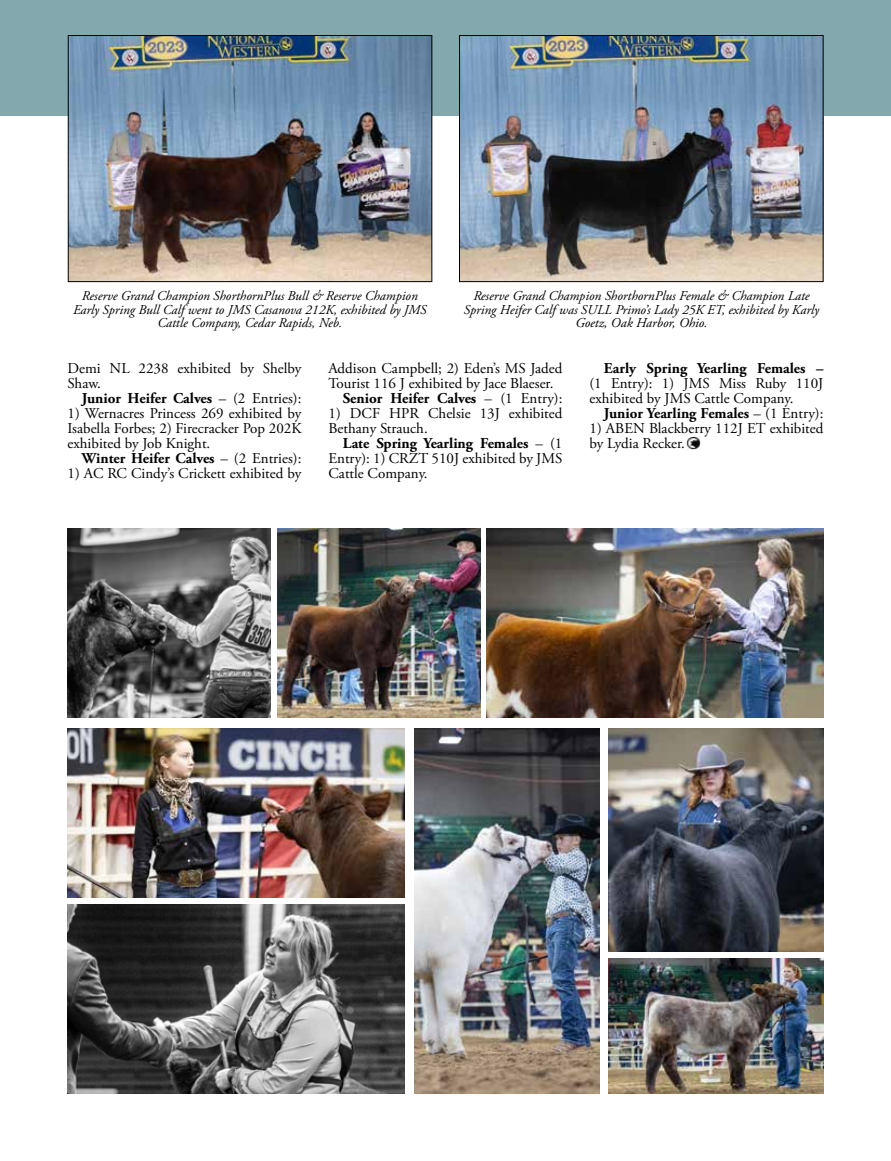
<style>
.page{position:relative;width:891px;height:1161px;background:#fff}
.page>*{position:absolute;margin:0;border:0;box-sizing:border-box;transform-origin:0 0}
.t1{font:15px/15px "Adobe Garamond Pro";color:#000}
.t2{font:700 15px "Adobe Garamond Pro";color:#000}
.t3{font:italic 13.5px/13.5px "Adobe Garamond Pro";color:#000;text-align:center}
.s1{font-weight:400}
.s2{font-weight:700}
</style>
<div class="page">
<div style="left:0;top:0;width:891px;height:115px;background:#83a8ad"></div>
<img style="left:70px;top:37px;width:360px;height:243px">
<div style="left:68px;top:35px;width:364px;height:247px;border:1px solid #000"></div>
<img style="left:461px;top:37px;width:361px;height:243px">
<div style="left:459px;top:35px;width:365px;height:247px;border:1px solid #000"></div>
<svg style="left:687px;top:437px;width:13px;height:13px"></svg>
<img style="left:68px;top:528px;width:203px;height:189px">
<img style="left:278px;top:528px;width:203px;height:189px">
<img style="left:68px;top:728px;width:337px;height:169px">
<img style="left:415px;top:728px;width:184px;height:366px">
<img style="left:609px;top:728px;width:214px;height:223px">
<img style="left:609px;top:959px;width:214px;height:135px">
<img style="left:68px;top:904px;width:337px;height:190px">
<img style="left:487px;top:528px;width:337px;height:189px">
<p class="t3" style="left:73px;top:290px;width:355px">Reserve Grand Champion ShorthornPlus Bull &amp; Reserve Champion<br>Early Spring Bull Calf went to JMS Casanova 212K, exhibited by JMS<br>Cattle Company, Cedar Rapids, Neb.</p>
<p class="t3" style="left:464px;top:290px;width:357px">Reserve Grand Champion ShorthornPlus Female &amp; Champion Late<br>Spring Heifer Calf was SULL Primo’s Lady 25K ET, exhibited by Karly<br>Goetz, Oak Harbor, Ohio.</p>
<p class="t1" style="left:68px;top:361px;width:235px">Demi NL 2238 exhibited by Shelby<br>Shaw.</p>
<p class="t2" style="left:82px;top:389px;width:221px">Junior Heifer Calves <span class="s1">– (2 Entries):</span></p>
<p class="t1" style="left:68px;top:406px;width:236px;text-align:justify">1) Wernacres Princess 269 exhibited by Isabella Forbes; 2) Firecracker Pop 202K exhibited by Job Knight.</p>
<p class="t2" style="left:82px;top:449px;width:221px">Winter Heifer Calves <span class="s1">– (2 Entries):</span></p>
<p class="t1" style="left:68px;top:466px;width:236px">1) AC RC Cindy’s Crickett exhibited by</p>
<p class="t1" style="left:328px;top:361px;width:235px">Addison Campbell; 2) Eden’s MS Jaded</p>
<p class="t1" style="left:328px;top:376px;width:226px">Tourist 116 J exhibited by Jace Blaeser.</p>
<p class="t2" style="left:343px;top:389px;width:221px">Senior Heifer Calves <span class="s1">– (1 Entry):</span></p>
<p class="t1" style="left:328px;top:406px;width:235px">1) DCF HPR Chelsie 13J exhibited<br>Bethany Strauch.</p>
<p class="t1" style="left:328px;top:436px;width:236px;text-align:justify;text-indent:14px"><span class="s2">Late Spring Yearling Females</span> – (1<br>Entry): 1) CRZT 510J exhibited by JMS Cattle Company.</p>
<p class="t2" style="left:604px;top:359px;width:221px">Early Spring Yearling Females –</p>
<p class="t1" style="left:590px;top:376px;width:235px">(1 Entry): 1) JMS Miss Ruby 110J exhibited by JMS Cattle Company.</p>
<p class="t2" style="left:604px;top:404px;width:221px">Junior Yearling Females <span class="s1">– (1 Entry):</span></p>
<p class="t1" style="left:590px;top:421px;width:235px">1) ABEN Blackberry 112J ET exhibited by Lydia Recker.</p>
</div>
